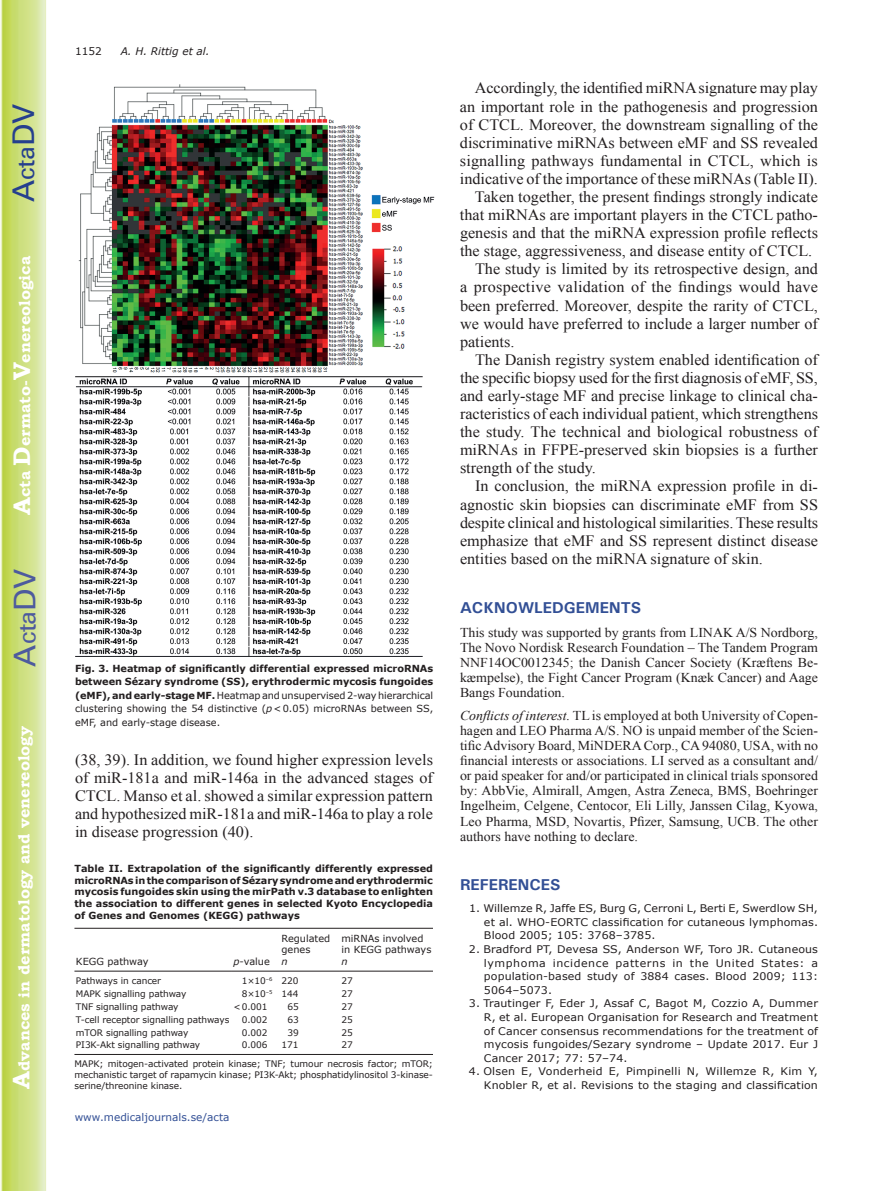
<style>
.page{position:relative;width:893px;height:1191px;background:#fff}
.page>*{position:absolute;margin:0;border:0;box-sizing:border-box;transform-origin:0 0}
.t1{font:30px "Univers";color:#4d5a9e}
.t2{font:30px "Univers";color:#253f8e}
.t3{font:15.75px/18px "Times New Roman";color:#231f20;text-align:justify}
.t4{font:700 15.75px "Bookman Old Style";color:#fff}
.t5{font:700 15.75px "Univers";color:#324f95}
.t6{font:13.5px/15.1px "Times New Roman";color:#231f20;text-align:justify}
.t7{font:10.5px/13.6px "Verdana";letter-spacing:.01em;color:#231f20;text-align:justify;scale:1.05 1}
.t8{font:10.5px "Verdana";color:#324f95}
.t9{font:italic 10.5px "Verdana";color:#231f20}
.t10{font:10.5px "Verdana";letter-spacing:.01em;color:#231f20}
.t11{font:700 9.75px/13.5px "Verdana";color:#231f20;text-align:justify}
.t12{font:9.75px/11.7px "Verdana";color:#231f20}
.t13{font:italic 9.75px "Verdana";color:#231f20}
.t14{font:9px/18.9px "Verdana";letter-spacing:-.01em;color:#231f20}
.s1{font-size:24px}
.s2{font-weight:400}
.s3{font-weight:400;font-style:italic}
.s4{font-style:italic}
</style>
<div class="page">
<svg style="left:1px;top:0;width:45px;height:1191px;background:#cfe084"></svg>
<img style="left:75px;top:84px;width:360px;height:573px">
<hr style="left:232px;top:1054px;width:48px;height:1px;background:#231f20">
<hr style="left:280px;top:1054px;width:60px;height:1px;background:#231f20">
<hr style="left:340px;top:1054px;width:93px;height:1px;background:#231f20">
<hr style="left:74px;top:1054px;width:158px;height:1px;background:#231f20">
<hr style="left:74px;top:928px;width:158px;height:1px;background:#231f20">
<hr style="left:232px;top:928px;width:48px;height:1px;background:#231f20">
<hr style="left:280px;top:928px;width:60px;height:1px;background:#231f20">
<hr style="left:340px;top:928px;width:93px;height:1px;background:#231f20">
<hr style="left:74px;top:970px;width:158px;height:1px;background:#231f20">
<hr style="left:232px;top:970px;width:48px;height:1px;background:#231f20">
<hr style="left:280px;top:970px;width:60px;height:1px;background:#231f20">
<hr style="left:340px;top:970px;width:93px;height:1px;background:#231f20">
<h1 class="t2" style="left:6px;top:202px;width:100px;rotate:-90deg">A<span class="s1">cta</span>DV</h1>
<p class="t4" style="left:15px;top:515px;width:260px;rotate:-90deg"><span class="s1">A</span>cta <span class="s1">D</span>ermato-<span class="s1">V</span>enereologica</p>
<h1 class="t1" style="left:7px;top:666px;width:100px;rotate:-90deg">A<span class="s1">cta</span>DV</h1>
<p class="t4" style="left:15px;top:1088px;width:364px;rotate:-90deg"><span class="s1">A</span>dvances in dermatology and venereology</p>
<p class="t10" style="left:75px;top:44px;width:28px">1152</p>
<p class="t9" style="left:121px;top:44px;width:90px">A. H. Rittig et al.</p>
<p class="t11" style="left:75px;top:661px;width:360px">Fig. 3. Heatmap of significantly differential expressed microRNAs between Sézary syndrome (SS), erythrodermic mycosis fungoides (eMF), and early-stage MF. <span class="s2">Heatmap and unsupervised 2-way hierarchical clustering showing the 54 distinctive (</span><span class="s3">p</span><span class="s2">&lt;0.05) microRNAs between SS, eMF, and early-stage disease.</span></p>
<p class="t3" style="left:75px;top:750px;width:359px">(38, 39). In addition, we found higher expression levels of miR-181a and miR-146a in the advanced stages of CTCL. Manso et al. showed a similar expression pattern and hypothesized miR-181a and miR-146a to play a role in disease progression (40).</p>
<p class="t11" style="left:74px;top:862px;width:360px;line-height:11.7px">Table II. Extrapolation of the significantly differently expressed microRNAs in the comparison of Sézary syndrome and erythrodermic mycosis fungoides skin using the mirPath v.3 database to enlighten the association to different genes in selected Kyoto Encyclopedia of Genes and Genomes (KEGG) pathways</p>
<p class="t12" style="left:76px;top:956px;width:74px">KEGG pathway</p>
<p class="t12" style="left:233px;top:956px;width:38px"><span class="s4">p</span>-value</p>
<p class="t12" style="left:281px;top:932px;width:50px">Regulated genes</p>
<p class="t13" style="left:281px;top:955px;width:8px">n</p>
<p class="t12" style="left:341px;top:932px;width:92px">miRNAs involved in KEGG pathways</p>
<p class="t13" style="left:341px;top:955px;width:8px">n</p>
<p class="t14" style="left:76px;top:971px;width:87px">Pathways in cancer</p>
<p class="t14" style="left:242px;top:971px;width:58px">1×10<sup>–6</sup> 220</p>
<p class="t14" style="left:341px;top:971px;width:13px">27</p>
<p class="t14" style="left:76px;top:984px;width:112px">MAPK signalling pathway</p>
<p class="t14" style="left:242px;top:984px;width:58px">8×10<sup>–5</sup> 144</p>
<p class="t14" style="left:341px;top:984px;width:13px">27</p>
<p class="t14" style="left:76px;top:997px;width:104px">TNF signalling pathway</p>
<p class="t14" style="left:233px;top:997px;width:36px">&lt;0.001</p>
<p class="t14" style="left:287px;top:997px;width:13px">65</p>
<p class="t14" style="left:341px;top:997px;width:13px">27</p>
<p class="t14" style="left:76px;top:1010px;width:155px">T-cell receptor signalling pathways</p>
<p class="t14" style="left:242px;top:1010px;width:27px">0.002</p>
<p class="t14" style="left:287px;top:1010px;width:13px">63</p>
<p class="t14" style="left:341px;top:1010px;width:13px">25</p>
<p class="t14" style="left:76px;top:1023px;width:114px">mTOR signalling pathway</p>
<p class="t14" style="left:242px;top:1023px;width:27px">0.002</p>
<p class="t14" style="left:287px;top:1023px;width:13px">39</p>
<p class="t14" style="left:341px;top:1023px;width:13px">25</p>
<p class="t14" style="left:76px;top:1035px;width:126px">PI3K-Akt signalling pathway</p>
<p class="t14" style="left:242px;top:1035px;width:27px">0.006</p>
<p class="t14" style="left:281px;top:1035px;width:18px">171</p>
<p class="t14" style="left:74px;top:1035px;width:360px;text-indent:267px">27<br>MAPK; mitogen-activated protein kinase; TNF; tumour necrosis factor; mTOR;</p>
<p class="t14" style="left:74px;top:1069px;width:359px;line-height:10.8px">mechanistic target of rapamycin kinase; PI3K-Akt; phosphatidylinositol 3-kinase&shy;serine/threonine kinase.</p>
<p class="t8" style="left:75px;top:1110px;width:156px">www.medicaljournals.se/acta</p>
<p class="t3" style="left:475px;top:79px;width:344px">Accordingly, the identified miRNA signature may play</p>
<p class="t3" style="left:460px;top:97px;width:359px">an important role in the pathogenesis and progression</p>
<p class="t3" style="left:460px;top:115px;width:359px">of CTCL. Moreover, the downstream signalling of the</p>
<p class="t3" style="left:460px;top:133px;width:359px">discriminative miRNAs between eMF and SS revealed</p>
<p class="t3" style="left:460px;top:151px;width:359px">signalling pathways fundamental in CTCL, which is</p>
<p class="t3" style="left:460px;top:169px;width:359px">indicative of the importance of these miRNAs (Table II).</p>
<p class="t3" style="left:475px;top:187px;width:344px">Taken together, the present findings strongly indicate</p>
<p class="t3" style="left:460px;top:205px;width:359px">that miRNAs are important players in the CTCL patho-</p>
<p class="t3" style="left:460px;top:224px;width:359px">genesis and that the miRNA expression profile reflects</p>
<p class="t3" style="left:460px;top:242px;width:354px">the stage, aggressiveness, and disease entity of CTCL.</p>
<p class="t3" style="left:475px;top:260px;width:344px">The study is limited by its retrospective design, and</p>
<p class="t3" style="left:460px;top:278px;width:360px">a prospective validation of the findings would have</p>
<p class="t3" style="left:460px;top:296px;width:359px">been preferred. Moreover, despite the rarity of CTCL,</p>
<p class="t3" style="left:460px;top:314px;width:359px">we would have preferred to include a larger number of</p>
<p class="t3" style="left:460px;top:332px;width:56px">patients.</p>
<p class="t3" style="left:475px;top:350px;width:344px">The Danish registry system enabled identification of</p>
<p class="t3" style="left:460px;top:368px;width:359px">the specific biopsy used for the first diagnosis of eMF, SS,</p>
<p class="t3" style="left:460px;top:386px;width:359px">and early-stage MF and precise linkage to clinical cha-</p>
<p class="t3" style="left:460px;top:404px;width:360px">racteristics of each individual patient, which strengthens</p>
<p class="t3" style="left:460px;top:423px;width:359px">the study. The technical and biological robustness of</p>
<p class="t3" style="left:460px;top:441px;width:359px">miRNAs in FFPE-preserved skin biopsies is a further</p>
<p class="t3" style="left:460px;top:459px;width:137px">strength of the study.</p>
<p class="t3" style="left:475px;top:477px;width:344px">In conclusion, the miRNA expression profile in di-</p>
<p class="t3" style="left:460px;top:495px;width:359px">agnostic skin biopsies can discriminate eMF from SS</p>
<p class="t3" style="left:460px;top:513px;width:360px">despite clinical and histological similarities. These results</p>
<p class="t3" style="left:460px;top:531px;width:359px">emphasize that eMF and SS represent distinct disease</p>
<p class="t3" style="left:460px;top:549px;width:304px">entities based on the miRNA signature of skin.</p>
<p class="t5" style="left:460px;top:597px;width:183px">ACKNOWLEDGEMENTS</p>
<p class="t6" style="left:460px;top:624px;width:359px">This study was supported by grants from LINAK A/S Nordborg, The Novo Nordisk Research Foundation – The Tandem Program NNF14OC0012345; the Danish Cancer Society (Kræftens Be&shy;kæmpelse), the Fight Cancer Program (Knæk Cancer) and Aage Bangs Foundation.</p>
<p class="t6" style="left:460px;top:707px;width:360px"><span class="s4">Conflicts of interest.</span> TL is employed at both University of Copen&shy;hagen and LEO Pharma A/S. NO is unpaid member of the Scien&shy;tific Advisory Board, MiNDERA Corp., CA 94080, USA, with no financial interests or associations. LI served as a consultant and/ or paid speaker for and/or participated in clinical trials sponsored by: AbbVie, Almirall, Amgen, Astra Zeneca, BMS, Boehringer Ingelheim, Celgene, Centocor, Eli Lilly, Janssen Cilag, Kyowa, Leo Pharma, MSD, Novartis, Pfizer, Samsung, UCB. The other authors have nothing to declare.</p>
<p class="t5" style="left:460px;top:874px;width:102px">REFERENCES</p>
<p class="t7" style="left:484px;top:901px;width:320px;text-indent:-15px">1. Willemze R, Jaffe ES, Burg G, Cerroni L, Berti E, Swerdlow SH, et al. WHO-EORTC classification for cutaneous lymphomas.<br>Blood 2005; 105: 3768–3785.</p>
<p class="t7" style="left:484px;top:942px;width:320px;text-indent:-15px">2. Bradford PT, Devesa SS, Anderson WF, Toro JR. Cutaneous lymphoma incidence patterns in the United States: a population-based study of 3884 cases. Blood 2009; 113:<br>5064–5073.</p>
<p class="t7" style="left:484px;top:997px;width:320px;text-indent:-15px">3. Trautinger F, Eder J, Assaf C, Bagot M, Cozzio A, Dummer R, et al. European Organisation for Research and Treatment of Cancer consensus recommendations for the treatment of mycosis fungoides/Sezary syndrome – Update 2017. Eur J Cancer 2017; 77: 57–74.</p>
<p class="t7" style="left:469px;top:1064px;width:334px;text-align:right">4. Olsen E, Vonderheid E, Pimpinelli N, Willemze R, Kim Y,<br>Knobler R, et al. Revisions to the staging and classification</p>
</div>
